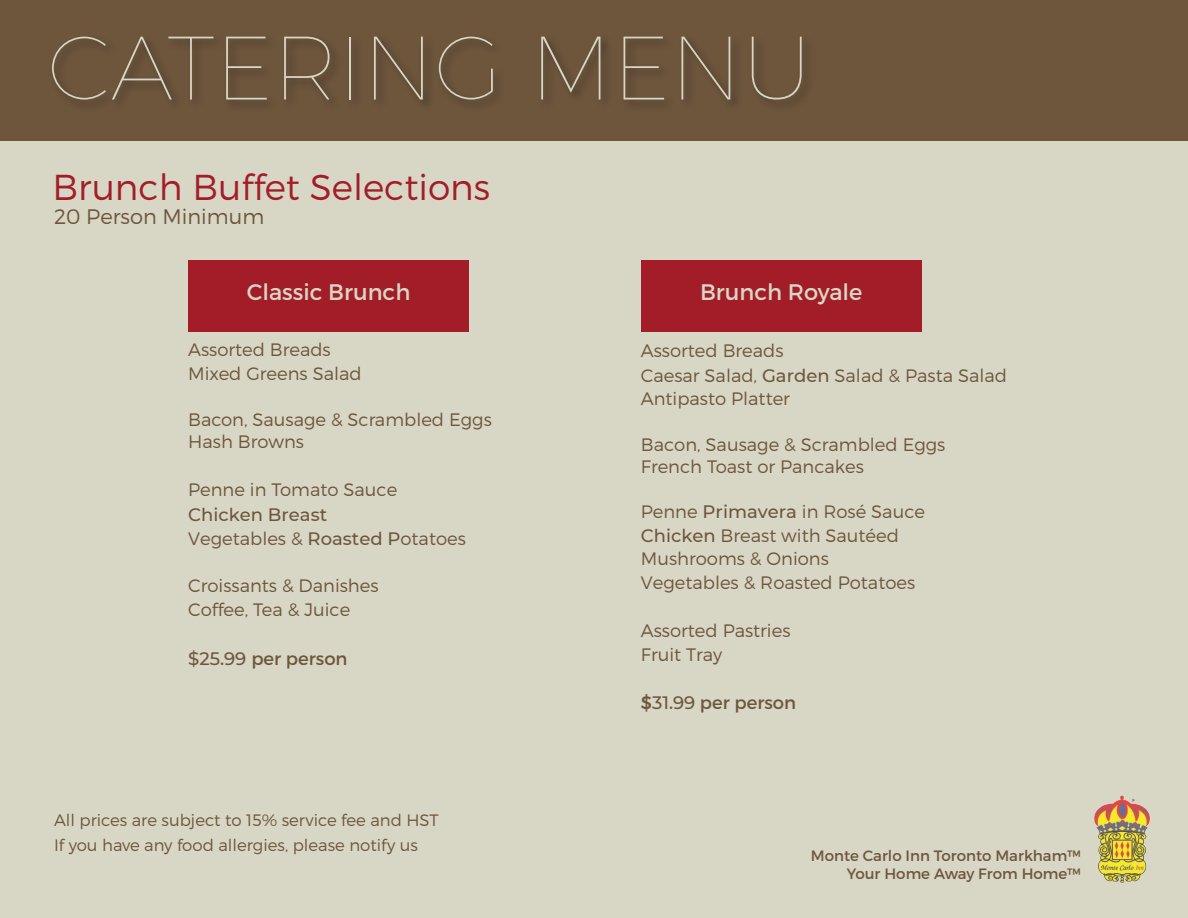
<style>
.page{position:relative;width:1188px;height:918px;background:#d8d6c5}
.page>*{position:absolute;margin:0;border:0;box-sizing:border-box;transform-origin:0 0}
.t1{font:100 90px "Montserrat";color:#d8d6c5}
.t2{font:300 36px "Montserrat";color:#a31d28}
.t3{font:22.5px "Montserrat";color:#d8d6c5}
.t4{font:300 21px "Montserrat";color:#6e563c}
.t5{font:300 18px/24px "Montserrat";color:#6e563c}
.t6{font:18px "Montserrat";color:#6e563c}
.t7{font:300 16.5px "Montserrat";color:#6e563c}
.t8{font:15px "Montserrat";color:#6e563c}
.s1{font-weight:500}
</style>
<div class="page">
<div style="left:0;top:0;width:1188px;height:140px;background:#6e563c"></div>
<img style="left:1094px;top:795px;width:56px;height:88px">
<div style="left:188px;top:261px;width:281px;height:71px;background:#a31d28"></div>
<div style="left:641px;top:261px;width:281px;height:71px;background:#a31d28"></div>
<p class="t1" style="left:48px;top:13px;width:766px">CATERING MENU</p>
<p class="t2" style="left:52px;top:165px;width:439px">Brunch Buffet Selections</p>
<p class="t4" style="left:54px;top:204px;width:212px">20 Person Minimum</p>
<p class="t3" style="left:247px;top:279px;width:165px">Classic Brunch</p>
<p class="t3" style="left:700px;top:279px;width:164px">Brunch Royale</p>
<p class="t5" style="left:641px;top:337px;width:368px;line-height:25px">Assorted Breads<br>Caesar Salad, <span class="s1">Garden</span> Salad &amp; Pasta Salad</p>
<p class="t5" style="left:641px;top:386px;width:151px">Antipasto Platter</p>
<p class="t5" style="left:641px;top:433px;width:306px;line-height:21.9px">Bacon, Sausage &amp; Scrambled Eggs<br>French Toast or Pancakes</p>
<p class="t5" style="left:641px;top:500px;width:286px;line-height:23.4px">Penne <span class="s1">Primavera</span> in Rosé Sauce<br><span class="s1">Chicken</span> Breast with Sautéed<br>Mushrooms &amp; Onions<br>Vegetables &amp; Roasted Potatoes</p>
<p class="t5" style="left:641px;top:618px;width:151px">Assorted Pastries<br>Fruit Tray</p>
<p class="t6" style="left:641px;top:692px;width:157px">$<span class="s1">31.99</span> per person</p>
<p class="t5" style="left:188px;top:337px;width:175px">Assorted Breads<br>Mixed Greens Salad</p>
<p class="t5" style="left:188px;top:409px;width:305px;line-height:21.9px">Bacon, Sausage &amp; Scrambled Eggs<br>Hash Browns</p>
<p class="t5" style="left:188px;top:477px;width:279px;line-height:24.5px">Penne in Tomato Sauce<br><span class="s1">Chicken Breast<br></span>Vegetables &amp; <span class="s1">Roasted P</span>otatoes</p>
<p class="t5" style="left:188px;top:574px;width:192px">Croissants &amp; Danishes<br>Coffee, Tea &amp; Juice</p>
<p class="t6" style="left:188px;top:647px;width:161px"><span class="s1">$25.99</span> per person</p>
<p class="t7" style="left:54px;top:810px;width:386px">All prices are subject to 15% service fee and HST</p>
<p class="t7" style="left:54px;top:835px;width:366px">If you have any food allergies, please notify us</p>
<p class="t8" style="left:811px;top:847px;width:271px">Monte Carlo Inn Toronto Markham™</p>
<p class="t8" style="left:847px;top:865px;width:235px">Your Home Away From Home™</p>
</div>
